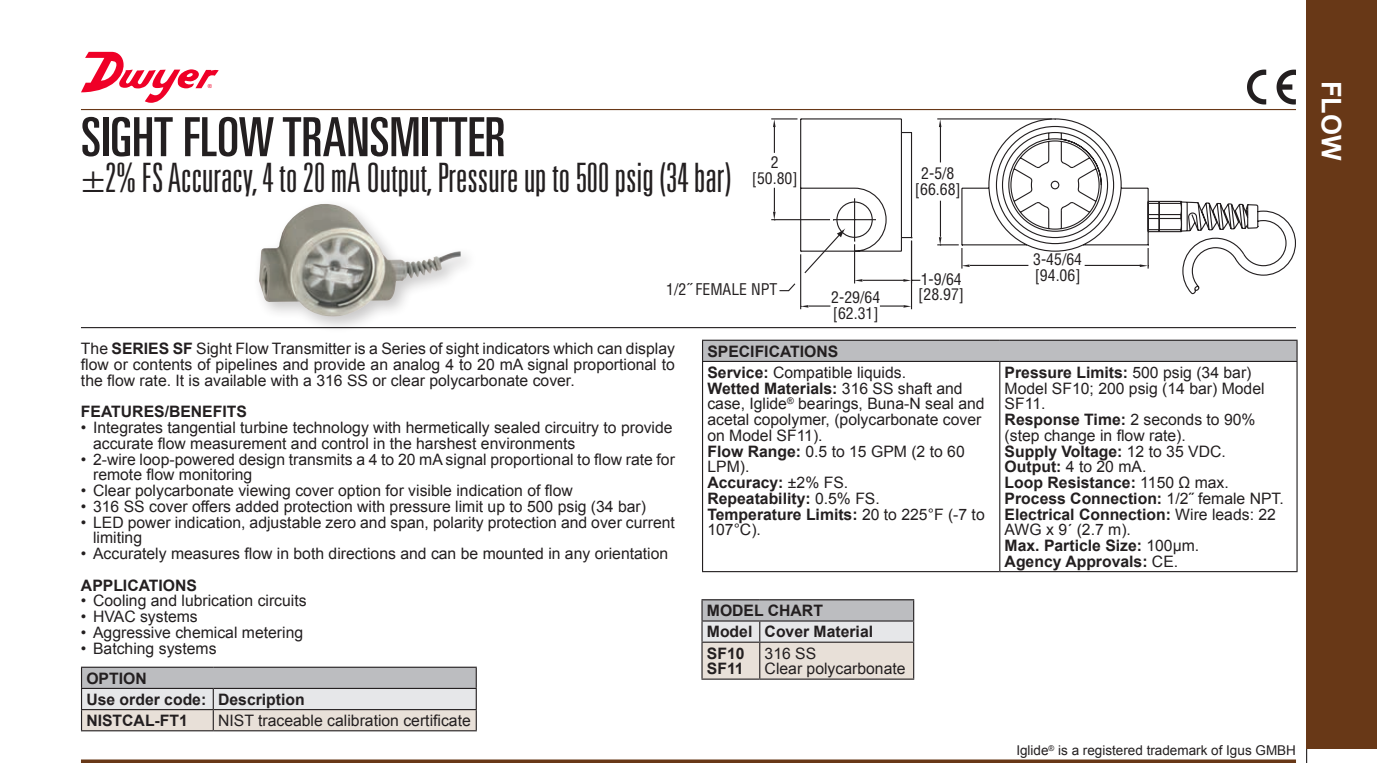
<style>
.page{position:relative;width:1377px;height:763px;background:#fff}
.page>*{position:absolute;margin:0;border:0;box-sizing:border-box;transform-origin:0 0}
.t1{font:ultra-condensed 54px "Univers LT Std";color:#231f20}
.t2{font:300 ultra-condensed 40.5px "Univers LT Std";color:#231f20}
.t3{font:700 27px "Arial";color:#fff}
.t4{font:15.75px/15.8px "Arial";color:#231f20}
.t5{font:700 15.75px "Arial";color:#231f20}
.t6{font:condensed 15.75px/15.8px "Helvetica";color:#231f20}
.t7{font:13.5px "Arial";color:#231f20}
.s1{font-weight:700}
.s2{font-weight:400}
</style>
<div class="page">
<div style="left:1306px;top:0;width:71px;height:749px;background:#683817"></div>
<hr style="left:81px;top:109px;width:1215px;height:1px;background:#683817">
<svg style="left:81px;top:759px;width:1215px;height:4px;background:#7a5033"></svg>
<svg style="left:1277px;top:70px;width:19px;height:35px"></svg>
<svg style="left:1247px;top:70px;width:19px;height:34px"></svg>
<div style="left:253px;top:198px;width:225px;height:136px;background:#231f20;opacity:.25"></div>
<img style="left:259px;top:204px;width:202px;height:117px">
<svg style="left:1183px;top:201px;width:113px;height:94px"></svg>
<svg style="left:771px;top:118px;width:412px;height:192px"></svg>
<svg style="left:801px;top:119px;width:111px;height:133px"></svg>
<svg style="left:778px;top:282px;width:19px;height:10px"></svg>
<hr style="left:81px;top:327px;width:1215px;height:1px;background:#231f20">
<div style="left:703px;top:340px;width:594px;height:21px;background:#bcbdc0"></div>
<hr style="left:999px;top:362px;width:1px;height:209px;background:#231f20">
<hr style="left:1296px;top:362px;width:2px;height:209px;background:#231f20">
<hr style="left:702px;top:362px;width:1px;height:209px;background:#231f20">
<hr style="left:702px;top:571px;width:298px;height:1px;background:#231f20">
<hr style="left:1000px;top:571px;width:298px;height:1px;background:#231f20">
<hr style="left:702px;top:340px;width:298px;height:1px;background:#231f20">
<svg style="left:702px;top:341px;width:1px;height:20px"></svg>
<hr style="left:1000px;top:340px;width:298px;height:1px;background:#231f20">
<hr style="left:1296px;top:341px;width:2px;height:20px;background:#231f20">
<hr style="left:702px;top:361px;width:298px;height:1px;background:#231f20">
<hr style="left:1000px;top:361px;width:298px;height:1px;background:#231f20">
<hr style="left:81px;top:667px;width:132px;height:1px;background:#231f20">
<hr style="left:213px;top:667px;width:264px;height:1px;background:#231f20">
<svg style="left:81px;top:668px;width:396px;height:62px;background:#cfcdcc"></svg>
<hr style="left:213px;top:709px;width:264px;height:1px;background:#231f20">
<hr style="left:81px;top:730px;width:132px;height:1px;background:#231f20">
<hr style="left:213px;top:730px;width:264px;height:1px;background:#231f20">
<svg style="left:703px;top:600px;width:211px;height:79px;background:#d8d4d2"></svg>
<hr style="left:759px;top:643px;width:1px;height:36px;background:#231f20">
<hr style="left:913px;top:643px;width:1px;height:36px;background:#231f20">
<hr style="left:701px;top:599px;width:59px;height:1px;background:#231f20">
<hr style="left:701px;top:600px;width:2px;height:20px;background:#231f20">
<hr style="left:760px;top:599px;width:154px;height:1px;background:#231f20">
<hr style="left:701px;top:620px;width:59px;height:2px;background:#231f20">
<hr style="left:701px;top:622px;width:2px;height:20px;background:#231f20">
<hr style="left:760px;top:620px;width:154px;height:2px;background:#231f20">
<hr style="left:701px;top:642px;width:59px;height:1px;background:#231f20">
<hr style="left:701px;top:643px;width:2px;height:36px;background:#231f20">
<hr style="left:760px;top:642px;width:154px;height:1px;background:#231f20">
<hr style="left:701px;top:679px;width:59px;height:1px;background:#231f20">
<hr style="left:760px;top:679px;width:154px;height:1px;background:#231f20">
<svg style="left:1306px;top:749px;width:2px;height:14px"></svg>
<svg style="left:81px;top:52px;width:138px;height:51px"></svg>
<p class="t1" style="left:81px;top:106px;width:426px">SIGHT FLOW TRANSMITTER</p>
<p class="t2" style="left:81px;top:157px;width:652px">±2% FS Accuracy, 4 to 20 mA Output, Pressure up to 500 psig (34 bar)</p>
<p class="t6" style="left:752px;top:154px;width:47px;text-align:center">2 [50.80]</p>
<p class="t6" style="left:915px;top:166px;width:47px;text-align:center">2-5/8 [66.68]</p>
<p class="t6" style="left:666px;top:281px;width:113px">1/2˝ FEMALE NPT</p>
<p class="t6" style="left:831px;top:289px;width:50px">2-29/64 [62.31]</p>
<p class="t6" style="left:918px;top:271px;width:47px">1-9/64 [28.97]</p>
<p class="t4" style="left:81px;top:341px;width:595px;text-align:justify">The <span class="s1">SERIES SF</span> Sight Flow Transmitter is a Series of sight indicators which can display flow or contents of pipelines and provide an analog 4 to 20 mA signal proportional to the flow rate. It is available with a 316 SS or clear polycarbonate cover.</p>
<p class="t5" style="left:81px;top:401px;width:167px">FEATURES/BENEFITS</p>
<p class="t4" style="left:81px;top:420px;width:593px">• Integrates tangential turbine technology with hermetically sealed circuitry to provide</p>
<p class="t4" style="left:93px;top:436px;width:484px">accurate flow measurement and control in the harshest environments</p>
<p class="t4" style="left:81px;top:451px;width:595px">• 2-wire loop-powered design transmits a 4 to 20 mA signal proportional to flow rate for</p>
<p class="t4" style="left:93px;top:467px;width:161px">remote flow monitoring</p>
<p class="t4" style="left:81px;top:483px;width:493px">• Clear polycarbonate viewing cover option for visible indication of flow</p>
<p class="t4" style="left:81px;top:499px;width:567px">• 316 SS cover offers added protection with pressure limit up to 500 psig (34 bar)</p>
<p class="t4" style="left:81px;top:514px;width:595px">• LED power indication, adjustable zero and span, polarity protection and over current</p>
<p class="t4" style="left:93px;top:530px;width:50px">limiting</p>
<p class="t4" style="left:81px;top:546px;width:589px">• Accurately measures flow in both directions and can be mounted in any orientation</p>
<p class="t5" style="left:81px;top:575px;width:118px">APPLICATIONS</p>
<p class="t4" style="left:81px;top:593px;width:227px">• Cooling and lubrication circuits</p>
<p class="t4" style="left:81px;top:609px;width:118px">• HVAC systems</p>
<p class="t4" style="left:81px;top:625px;width:224px">• Aggressive chemical metering</p>
<p class="t4" style="left:81px;top:640px;width:137px">• Batching systems</p>
<p class="t5" style="left:86px;top:668px;width:62px">OPTION</p>
<p class="t5" style="left:86px;top:689px;width:121px">Use order code:</p>
<p class="t5" style="left:218px;top:689px;width:88px">Description</p>
<p class="t5" style="left:86px;top:710px;width:103px">NISTCAL-FT1</p>
<p class="t4" style="left:218px;top:713px;width:254px">NIST traceable calibration certificate</p>
<p class="t5" style="left:707px;top:341px;width:132px">SPECIFICATIONS</p>
<p class="t4" style="left:707px;top:365px;width:200px"><span class="s1">Service:</span> Compatible liquids.</p>
<p class="t4" style="left:707px;top:380px;width:279px"><span class="s1">Wetted Materials:</span> 316 SS shaft and case, Iglide<sup>®</sup> bearings, Buna-N seal and acetal copolymer, (polycarbonate cover on Model SF11).</p>
<p class="t4" style="left:707px;top:443px;width:259px"><span class="s1">Flow Range:</span> 0.5 to 15 GPM (2 to 60<br>LPM).</p>
<p class="t5" style="left:707px;top:472px;width:142px">Accuracy: <span class="s2">±2% FS.</span></p>
<p class="t5" style="left:707px;top:488px;width:174px">Repeatability: <span class="s2">0.5% FS.</span></p>
<p class="t4" style="left:707px;top:506px;width:279px"><span class="s1">Temperature Limits:</span> 20 to 225°F (-7 to<br>107°C).</p>
<p class="t5" style="left:707px;top:600px;width:118px">MODEL CHART</p>
<p class="t5" style="left:707px;top:621px;width:47px">Model</p>
<p class="t5" style="left:765px;top:621px;width:110px">Cover Material</p>
<p class="t5" style="left:707px;top:642px;width:39px">SF10</p>
<p class="t5" style="left:707px;top:658px;width:38px">SF11</p>
<p class="t4" style="left:765px;top:645px;width:53px">316 SS</p>
<p class="t4" style="left:765px;top:661px;width:142px">Clear polycarbonate</p>
<p class="t6" style="left:1033px;top:252px;width:50px">3-45/64 [94.06]</p>
<p class="t4" style="left:1005px;top:365px;width:261px"><span class="s1">Pressure Limits:</span> 500 psig (34 bar)<br>Model SF10; 200 psig (14 bar) Model<br>SF11.</p>
<p class="t4" style="left:1005px;top:412px;width:252px"><span class="s1">Response Time:</span> 2 seconds to 90% (step change in flow rate).</p>
<p class="t5" style="left:1005px;top:440px;width:223px">Supply Voltage: <span class="s2">12 to 35 VDC.</span></p>
<p class="t4" style="left:1005px;top:459px;width:143px"><span class="s1">Output:</span> 4 to 20 mA.</p>
<p class="t5" style="left:1005px;top:472px;width:226px">Loop Resistance: <span class="s2">1150 Ω max.</span></p>
<p class="t5" style="left:1005px;top:488px;width:281px">Process Connection: <span class="s2">1/2˝ female NPT.</span></p>
<p class="t4" style="left:1005px;top:506px;width:273px"><span class="s1">Electrical Connection:</span> Wire leads: 22<br>AWG x 9´ (2.7 m).</p>
<p class="t5" style="left:1005px;top:535px;width:196px">Max. Particle Size: <span class="s2">100µm.</span></p>
<p class="t5" style="left:1005px;top:551px;width:175px">Agency Approvals: <span class="s2">CE.</span></p>
<p class="t7" style="left:1016px;top:742px;width:281px">Iglide<sup>®</sup> is a registered trademark of Igus GMBH</p>
<p class="t3" style="left:1349px;top:81px;width:81px;rotate:90deg">FLOW</p>
</div>
